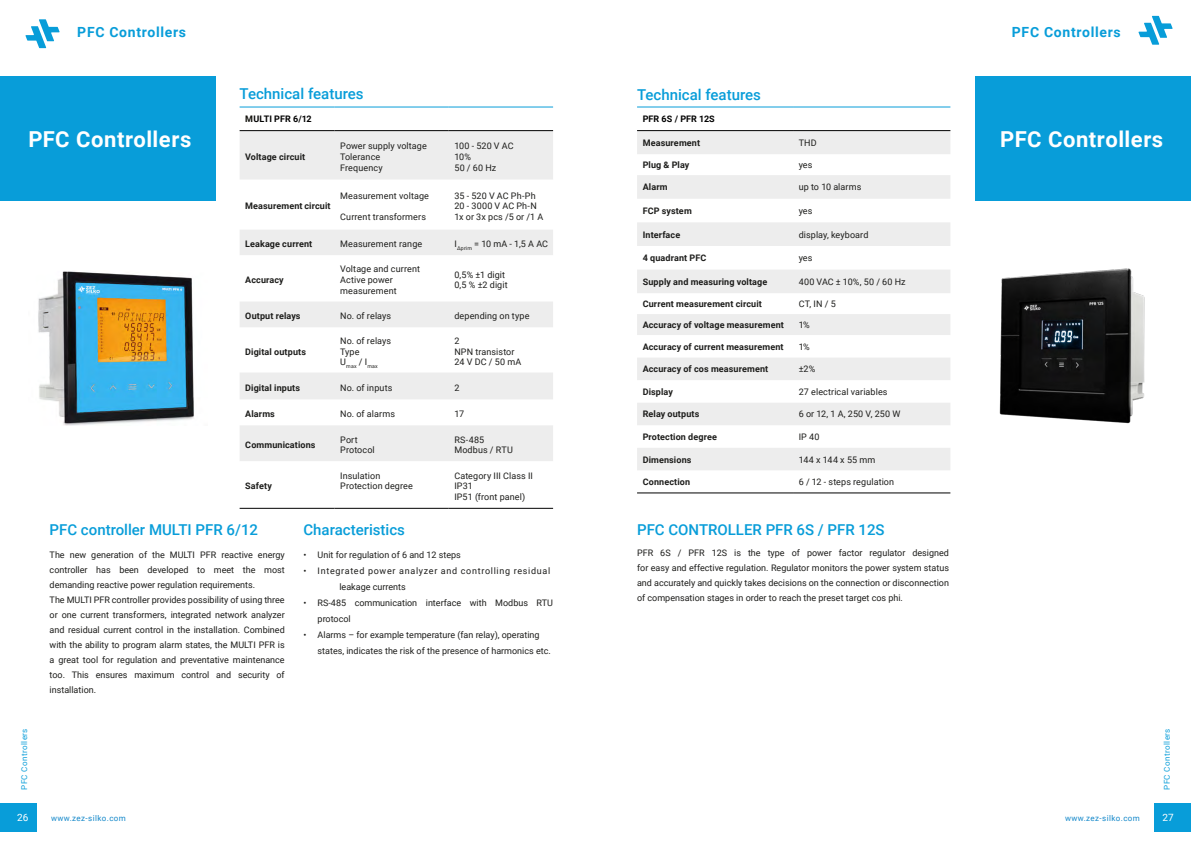
<style>
.page{position:relative;width:1191px;height:842px;background:#fff}
.page>*{position:absolute;margin:0;border:0;box-sizing:border-box;transform-origin:0 0}
.t1{font:700 22px "Roboto";letter-spacing:.025em;color:#fff}
.t2{font:500 15px "Roboto";color:#089dd9}
.t3{font:700 14px "Roboto";letter-spacing:.05em;color:#089dd9}
.t4{font:10px "Roboto";color:#fff}
.t5{font:9px/10.8px "Roboto";color:#1d1d1b}
.t6{font:700 9px "Roboto";letter-spacing:.015em;color:#1d1d1b}
.t7{font:9px/16px "Roboto";letter-spacing:.075em;color:#1d1d1b}
.t8{font:700 9px "Roboto";letter-spacing:.01em;color:#010101}
.t9{font:8px "Roboto";letter-spacing:.05em;color:#1488ca}
.t10{font:8px "Roboto";letter-spacing:.05em;color:#089dd9}
.t11{font:5.2px "Roboto";letter-spacing:.03em;color:#1d1d1b}
.s1{color:#12110c}
</style>
<div class="page">
<div style="left:0;top:77px;width:215px;height:124px;background:#089dd9"></div>
<img style="left:38px;top:271px;width:156px;height:154px">
<svg style="left:25px;top:19px;width:35px;height:29px"></svg>
<svg style="left:240px;top:131px;width:313px;height:330px"></svg>
<hr style="left:240px;top:508px;width:94px;height:1px;background:#000">
<hr style="left:334px;top:508px;width:115px;height:1px;background:#000">
<hr style="left:449px;top:508px;width:104px;height:1px;background:#000">
<hr style="left:240px;top:130px;width:94px;height:1px;background:#010101">
<hr style="left:334px;top:130px;width:115px;height:1px;background:#010101">
<hr style="left:449px;top:130px;width:104px;height:1px;background:#010101">
<hr style="left:240px;top:107px;width:94px;height:1px;background:#089dd9">
<hr style="left:334px;top:107px;width:115px;height:1px;background:#089dd9">
<hr style="left:449px;top:107px;width:104px;height:1px;background:#089dd9">
<svg style="left:637px;top:131px;width:313px;height:339px;fill:#ededed"></svg>
<hr style="left:637px;top:492px;width:156px;height:1px;background:#000">
<hr style="left:793px;top:492px;width:157px;height:1px;background:#000">
<hr style="left:637px;top:130px;width:156px;height:1px;background:#010101">
<hr style="left:793px;top:130px;width:157px;height:1px;background:#010101">
<hr style="left:637px;top:106px;width:156px;height:1px;background:#089dd9">
<hr style="left:793px;top:106px;width:157px;height:1px;background:#089dd9">
<div style="left:1154px;top:804px;width:37px;height:28px;background:#089dd9"></div>
<div style="left:0;top:804px;width:37px;height:28px;background:#089dd9"></div>
<svg style="left:1138px;top:16px;width:34px;height:29px"></svg>
<div style="left:975px;top:77px;width:216px;height:124px;background:#089dd9"></div>
<img style="left:999px;top:268px;width:146px;height:156px">
<h3 class="t3" style="left:77px;top:23px;width:110px">PFC Controllers</h3>
<h1 class="t1" style="left:28px;top:124px;width:164px">PFC Controllers</h1>
<h2 class="t2" style="left:240px;top:84px;width:125px">Technical features</h2>
<h2 class="t2" style="left:637px;top:84px;width:125px">Technical features</h2>
<p class="t8" style="left:245px;top:113px;width:68px"><span class="s1">M</span>ULTI PFR 6/12</p>
<p class="t6" style="left:245px;top:150px;width:61px">Voltage circuit</p>
<p class="t5" style="left:340px;top:140px;width:88px">Power supply voltage<br>Tolerance<br>Frequency</p>
<p class="t5" style="left:454px;top:140px;width:61px">100 - 520 V AC<br>10%<br>50 / 60 Hz</p>
<p class="t6" style="left:245px;top:200px;width:87px">Measurement circuit</p>
<p class="t5" style="left:454px;top:190px;width:90px">35 - 520 V AC Ph-Ph<br>20 - 3000 V AC Ph-N<br>1x or 3x pcs /5 or /1 A</p>
<p class="t5" style="left:340px;top:190px;width:90px">Measurement voltage</p>
<p class="t5" style="left:340px;top:211px;width:87px">Current transformers</p>
<p class="t6" style="left:245px;top:238px;width:69px">Leakage current</p>
<p class="t5" style="left:340px;top:238px;width:84px">Measurement range</p>
<p class="t5" style="left:454px;top:238px;width:95px">I<sub>Δprim</sub> = 10 mA - 1,5 A AC</p>
<p class="t6" style="left:245px;top:274px;width:40px">Accuracy</p>
<p class="t5" style="left:340px;top:263px;width:81px">Voltage and current<br>Active power measurement</p>
<p class="t5" style="left:454px;top:269px;width:55px">0,5% ±1 digit<br>0,5 % ±2 digit</p>
<p class="t6" style="left:245px;top:310px;width:57px">Output relays</p>
<p class="t5" style="left:340px;top:310px;width:52px">No. of relays</p>
<p class="t5" style="left:454px;top:310px;width:77px">depending on type</p>
<p class="t6" style="left:245px;top:345px;width:62px">Digital outputs</p>
<p class="t5" style="left:340px;top:335px;width:52px">No. of relays<br>Type</p>
<p class="t11" style="left:340px;top:363px;width:39px"><sup>U</sup>max <sup>/</sup> <sup>I</sup>max</p>
<p class="t5" style="left:454px;top:335px;width:68px">2<br>NPN transistor<br>24 V DC / 50 mA</p>
<p class="t6" style="left:245px;top:381px;width:56px">Digital inputs</p>
<p class="t5" style="left:340px;top:382px;width:54px">No. of inputs</p>
<p class="t5" style="left:454px;top:382px;width:7px">2</p>
<p class="t6" style="left:245px;top:408px;width:31px">Alarms</p>
<p class="t5" style="left:340px;top:408px;width:56px">No. of alarms</p>
<p class="t5" style="left:454px;top:408px;width:11px">17</p>
<p class="t6" style="left:245px;top:438px;width:72px">Communications</p>
<p class="t5" style="left:340px;top:434px;width:36px">Port<br>Protocol</p>
<p class="t5" style="left:454px;top:434px;width:60px">RS-485<br>Modbus / RTU</p>
<p class="t6" style="left:245px;top:480px;width:28px">Safety</p>
<p class="t5" style="left:340px;top:470px;width:74px">Insulation<br>Protection degree</p>
<p class="t5" style="left:454px;top:470px;width:80px">Category III Class II<br>IP31<br>IP51 (front panel)</p>
<p class="t8" style="left:643px;top:113px;width:74px">PFR 6S / PFR 12S</p>
<p class="t6" style="left:643px;top:136px;width:59px">Measurement</p>
<p class="t5" style="left:798px;top:137px;width:19px">THD</p>
<p class="t6" style="left:643px;top:159px;width:48px">Plug &amp; Play</p>
<p class="t5" style="left:798px;top:159px;width:15px">yes</p>
<p class="t6" style="left:643px;top:181px;width:26px">Alarm</p>
<p class="t5" style="left:798px;top:181px;width:64px">up to 10 alarms</p>
<p class="t6" style="left:643px;top:204px;width:51px">FCP system</p>
<p class="t5" style="left:798px;top:205px;width:15px">yes</p>
<p class="t6" style="left:643px;top:228px;width:39px">Interface</p>
<p class="t5" style="left:798px;top:229px;width:71px">display, keyboard</p>
<p class="t6" style="left:643px;top:252px;width:65px">4 quadrant PFC</p>
<p class="t5" style="left:798px;top:252px;width:15px">yes</p>
<p class="t6" style="left:643px;top:275px;width:126px">Supply and measuring voltage</p>
<p class="t5" style="left:798px;top:276px;width:108px">400 VAC ± 10%, 50 / 60 Hz</p>
<p class="t6" style="left:643px;top:297px;width:121px">Current measurement circuit</p>
<p class="t5" style="left:798px;top:298px;width:39px">CT, IN / 5</p>
<p class="t6" style="left:643px;top:318px;width:143px">Accuracy of voltage measurement</p>
<p class="t5" style="left:798px;top:319px;width:13px">1%</p>
<p class="t6" style="left:643px;top:340px;width:142px">Accuracy of current measurement</p>
<p class="t5" style="left:798px;top:341px;width:13px">1%</p>
<p class="t6" style="left:643px;top:363px;width:127px">Accuracy of cos measurement</p>
<p class="t5" style="left:798px;top:363px;width:18px">±2%</p>
<p class="t6" style="left:643px;top:385px;width:32px">Display</p>
<p class="t5" style="left:798px;top:386px;width:90px">27 electrical variables</p>
<p class="t6" style="left:643px;top:408px;width:58px">Relay outputs</p>
<p class="t5" style="left:798px;top:408px;width:103px">6 or 12, 1 A, 250 V, 250 W</p>
<p class="t6" style="left:643px;top:430px;width:76px">Protection degree</p>
<p class="t5" style="left:798px;top:431px;width:22px">IP 40</p>
<p class="t6" style="left:643px;top:453px;width:50px">Dimensions</p>
<p class="t5" style="left:798px;top:454px;width:78px">144 x 144 x 55 mm</p>
<p class="t6" style="left:643px;top:475px;width:49px">Connection</p>
<p class="t5" style="left:798px;top:476px;width:97px">6 / 12 - steps regulation</p>
<p class="t10" style="left:19px;top:790px;width:63px;rotate:-90deg">PFC Controllers</p>
<h2 class="t2" style="left:50px;top:519px;width:210px">PFC controller MULTI PFR 6/12</h2>
<h2 class="t2" style="left:303px;top:519px;width:103px">Characteristics</h2>
<h2 class="t2" style="left:637px;top:519px;width:249px">PFC CONTROLLER PFR 6S / PFR 12S</h2>
<p class="t5" style="left:50px;top:547px;width:237px;line-height:15px">The new generation of the MULTI PFR reactive energy controller has been developed to meet the most demanding reactive power regulation requirements.<br>The MULTI PFR controller provides possibility of using three or one current transformers, integrated network analyzer and residual current control in the installation. Combined with the ability to program alarm states, the MULTI PFR is a great tool for regulation and preventative maintenance too. This ensures maximum control and security of installation.</p>
<p class="t5" style="left:637px;top:544px;width:313px;line-height:15px;text-align:justify">PFR 6S / PFR 12S is the type of power factor regulator designed for easy and effective regulation. Regulator monitors the power system status and accurately and quickly takes decisions on the connection or disconnection of compensation stages in order to reach the preset target cos phi.</p>
<p class="t5" style="left:303px;top:549px;width:159px">• Unit for regulation of 6 and 12 steps</p>
<p class="t7" style="left:339px;top:563px;width:212px;text-indent:-36px">• Integrated power analyzer and controlling residual leakage currents</p>
<p class="t5" style="left:318px;top:595px;width:237px;line-height:16px;text-indent:-14px">• RS-485 communication interface with Modbus RTU protocol</p>
<p class="t5" style="left:318px;top:627px;width:235px;line-height:16px;text-indent:-14px">• Alarms – for example temperature (fan relay), operating states, indicates the risk of the presence of harmonics etc.</p>
<h3 class="t3" style="left:1012px;top:23px;width:110px">PFC Controllers</h3>
<h1 class="t1" style="left:1000px;top:124px;width:164px">PFC Controllers</h1>
<p class="t10" style="left:1161px;top:790px;width:63px;rotate:-90deg">PFC Controllers</p>
<p class="t4" style="left:17px;top:810px;width:13px">26</p>
<p class="t4" style="left:1162px;top:810px;width:13px">27</p>
<p class="t9" style="left:51px;top:812px;width:76px">www.zez-silko.com</p>
<p class="t9" style="left:1065px;top:812px;width:76px">www.zez-silko.com</p>
</div>
